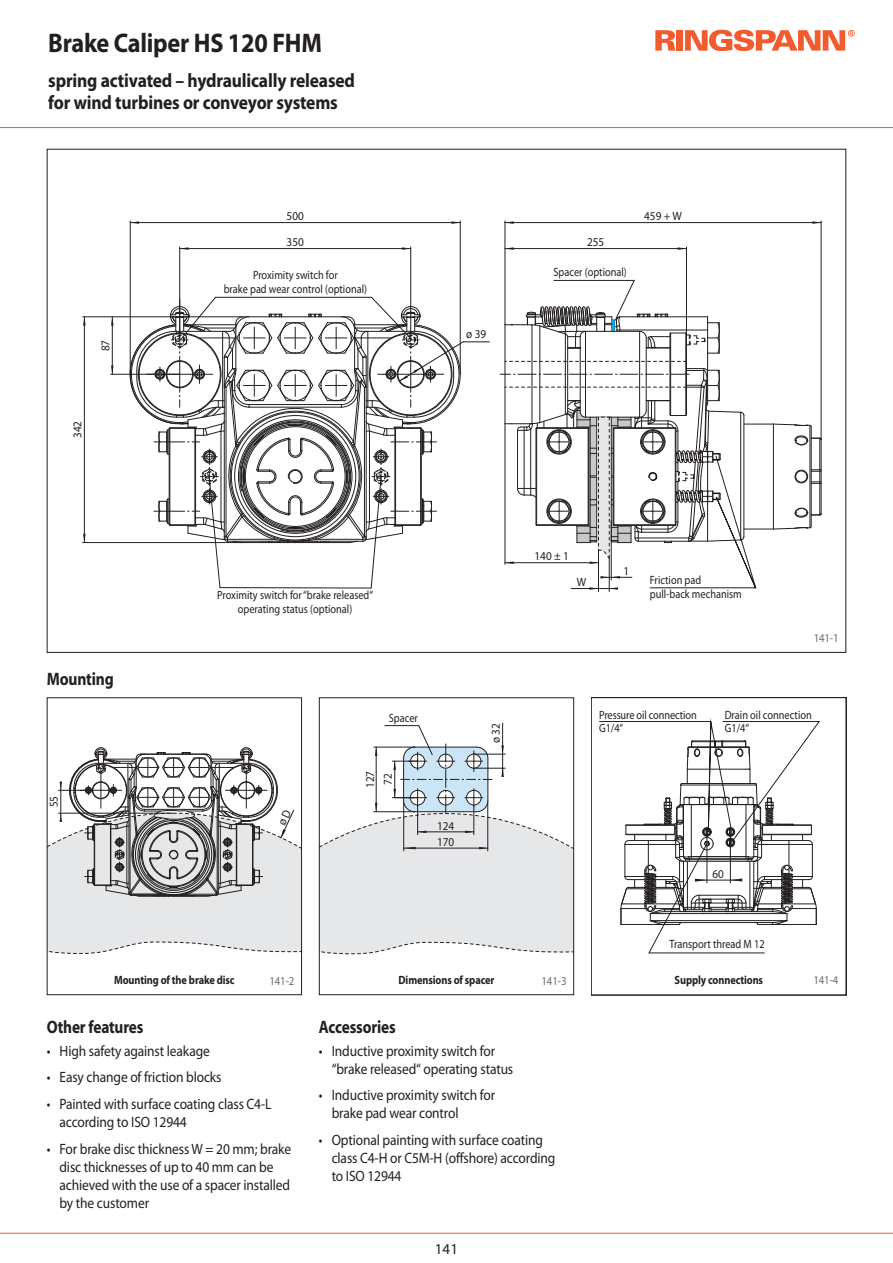
<style>
.page{position:relative;width:893px;height:1263px;background:#fff}
.page>*{position:absolute;margin:0;border:0;box-sizing:border-box;transform-origin:0 0}
.t1{font:700 27px "Myriad Pro";letter-spacing:-.01em;color:#231f20;scale:.9 1}
.t2{font:700 19.5px/22.2px "Myriad Pro";letter-spacing:-.01em;color:#231f20;scale:.9 1}
.t3{font:700 18px "Myriad";letter-spacing:-.01em;color:#231f20;scale:.85 1}
.t4{font:700 18px "Myriad";letter-spacing:-.01em;color:#231f20;scale:.86 1}
.t5{font:15px/18px "Myriad Pro";letter-spacing:-.01em;color:#231f20;scale:.9 1}
.t6{font:15px/18px "Myriad Pro";letter-spacing:-.01em;color:#231f20;scale:.86 1}
.t7{font:15px "Myriad Pro";letter-spacing:-.01em;color:#231f20}
.t8{font:12px/13.5px "Myriad Pro";color:#231f20;scale:.86 1}
.t9{font:700 12px "Myriad Pro";letter-spacing:-.01em;color:#231f20;scale:.86 1}
.t10{font:12px/17.9px "Myriad Pro";color:#231f20;scale:.93 1}
.t11{font:12px "Myriad Pro";letter-spacing:-.01em;color:#6c6d70;scale:.9 1}
</style>
<div class="page">
<hr style="left:0;top:127px;width:893px;height:1px;background:#f15b2e">
<hr style="left:0;top:1233px;width:893px;height:1px;background:#f15b2e">
<hr style="left:505px;top:325px;width:1px;height:99px;background:#231f20">
<hr style="left:532px;top:325px;width:1px;height:99px;background:#231f20">
<hr style="left:539px;top:326px;width:1px;height:96px;background:#231f20">
<hr style="left:565px;top:334px;width:1px;height:81px;background:#231f20">
<hr style="left:567px;top:337px;width:1px;height:74px;background:#231f20">
<hr style="left:580px;top:337px;width:1px;height:75px;background:#231f20">
<hr style="left:585px;top:331px;width:1px;height:86px;background:#231f20">
<hr style="left:639px;top:331px;width:1px;height:86px;background:#231f20">
<hr style="left:646px;top:338px;width:1px;height:72px;background:#231f20">
<hr style="left:670px;top:333px;width:1px;height:82px;background:#231f20">
<hr style="left:685px;top:333px;width:1px;height:82px;background:#231f20">
<hr style="left:686px;top:334px;width:1px;height:81px;background:#231f20">
<hr style="left:707px;top:317px;width:1px;height:87px;background:#231f20">
<svg style="left:505px;top:361px;width:180px;height:1px"></svg>
<hr style="left:410px;top:247px;width:1px;height:94px;background:#231f20">
<hr style="left:179px;top:247px;width:1px;height:94px;background:#231f20">
<hr style="left:180px;top:248px;width:231px;height:1px;background:#231f20">
<hr style="left:111px;top:374px;width:69px;height:1px;background:#231f20">
<hr style="left:112px;top:317px;width:1px;height:57px;background:#231f20">
<hr style="left:83px;top:542px;width:158px;height:1px;background:#231f20">
<hr style="left:83px;top:317px;width:159px;height:1px;background:#231f20">
<hr style="left:84px;top:430px;width:1px;height:113px;background:#231f20">
<hr style="left:84px;top:317px;width:1px;height:113px;background:#231f20">
<hr style="left:130px;top:221px;width:1px;height:153px;background:#231f20">
<hr style="left:460px;top:221px;width:1px;height:153px;background:#231f20">
<hr style="left:130px;top:222px;width:330px;height:1px;background:#231f20">
<hr style="left:505px;top:221px;width:1px;height:104px;background:#231f20">
<hr style="left:821px;top:221px;width:1px;height:218px;background:#231f20">
<hr style="left:505px;top:222px;width:316px;height:1px;background:#231f20">
<svg style="left:130px;top:221px;width:9px;height:3px"></svg>
<svg style="left:180px;top:247px;width:8px;height:3px"></svg>
<svg style="left:505px;top:221px;width:9px;height:3px"></svg>
<svg style="left:451px;top:221px;width:9px;height:3px"></svg>
<svg style="left:402px;top:247px;width:9px;height:3px"></svg>
<svg style="left:812px;top:221px;width:9px;height:3px"></svg>
<svg style="left:83px;top:317px;width:3px;height:9px"></svg>
<svg style="left:111px;top:317px;width:3px;height:9px"></svg>
<svg style="left:111px;top:365px;width:3px;height:9px"></svg>
<svg style="left:83px;top:534px;width:3px;height:9px"></svg>
<hr style="left:598px;top:550px;width:1px;height:41px;background:#231f20">
<hr style="left:609px;top:558px;width:1px;height:33px;background:#231f20">
<hr style="left:686px;top:247px;width:1px;height:87px;background:#231f20">
<hr style="left:505px;top:248px;width:181px;height:1px;background:#231f20">
<svg style="left:505px;top:247px;width:9px;height:3px"></svg>
<svg style="left:678px;top:247px;width:8px;height:3px"></svg>
<div style="left:591px;top:697px;width:255px;height:298px;border:2px solid #231f20"></div>
<hr style="left:502px;top:723px;width:1px;height:36px;background:#231f20">
<svg style="left:128px;top:297px;width:361px;height:291px"></svg>
<svg style="left:675px;top:30px;width:2px;height:21px"></svg>
<svg style="left:655px;top:30px;width:20px;height:21px"></svg>
<div style="left:677px;top:30px;width:6px;height:21px;background:#f15b2e"></div>
<svg style="left:685px;top:30px;width:170px;height:21px"></svg>
<svg style="left:505px;top:280px;width:215px;height:74px"></svg>
<svg style="left:319px;top:725px;width:255px;height:229px"></svg>
<svg style="left:599px;top:719px;width:133px;height:277px"></svg>
<svg style="left:500px;top:368px;width:322px;height:222px"></svg>
<svg style="left:621px;top:721px;width:199px;height:232px"></svg>
<svg style="left:47px;top:747px;width:255px;height:209px"></svg>
<p class="t1" style="left:48px;top:32px;width:306px">Brake Caliper HS 120 FHM</p>
<p class="t2" style="left:48px;top:70px;width:342px">spring activated – hydraulically released for wind turbines or conveyor systems</p>
<p class="t10" style="left:287px;top:208px;width:20px">500</p>
<p class="t10" style="left:644px;top:208px;width:42px">459 + W</p>
<p class="t10" style="left:97px;top:351px;width:14px;rotate:-90deg">87</p>
<p class="t10" style="left:70px;top:438px;width:20px;rotate:-90deg">342</p>
<p class="t4" style="left:47px;top:672px;width:79px">Mounting</p>
<p class="t10" style="left:46px;top:807px;width:14px;rotate:-90deg">55</p>
<p class="t10" style="left:287px;top:234px;width:20px">350</p>
<p class="t8" style="left:224px;top:269px;width:168px;text-align:center">Proximity switch for<br>brake pad wear control (optional)</p>
<p class="t10" style="left:466px;top:326px;width:23px">ø 39</p>
<p class="t10" style="left:587px;top:234px;width:20px">255</p>
<p class="t8" style="left:553px;top:267px;width:87px">Spacer (optional)</p>
<p class="t8" style="left:217px;top:590px;width:183px;text-align:center">Proximity switch for “brake released“ operating status (optional)</p>
<p class="t8" style="left:389px;top:712px;width:35px">Spacer</p>
<p class="t10" style="left:362px;top:788px;width:20px;rotate:-90deg">127<br>72</p>
<p class="t10" style="left:437px;top:818px;width:20px;line-height:16.2px">124<br>170</p>
<p class="t10" style="left:488px;top:743px;width:23px;rotate:-90deg">ø 32</p>
<p class="t10" style="left:534px;top:548px;width:38px">140 ± 1</p>
<p class="t10" style="left:577px;top:574px;width:12px">W</p>
<p class="t10" style="left:624px;top:563px;width:8px">1</p>
<p class="t8" style="left:650px;top:573px;width:109px;line-height:14.4px">Friction pad pull-back mechanism</p>
<p class="t11" style="left:814px;top:634px;width:29px">141-1</p>
<p class="t8" style="left:599px;top:709px;width:115px">Pressure oil connection<br>G1/4“</p>
<p class="t8" style="left:725px;top:709px;width:103px">Drain oil connection<br>G1/4“</p>
<p class="t10" style="left:712px;top:866px;width:14px">60</p>
<p class="t8" style="left:669px;top:938px;width:112px">Transport thread M 12</p>
<p class="t9" style="left:114px;top:976px;width:141px">Mounting of the brake disc</p>
<p class="t9" style="left:398px;top:976px;width:113px">Dimensions of spacer</p>
<p class="t9" style="left:675px;top:976px;width:104px">Supply connections</p>
<p class="t11" style="left:269px;top:976px;width:29px">141-2</p>
<p class="t11" style="left:541px;top:976px;width:29px">141-3</p>
<p class="t11" style="left:813px;top:975px;width:29px">141-4</p>
<p class="t3" style="left:47px;top:1020px;width:115px">Other features</p>
<p class="t5" style="left:47px;top:1043px;width:183px">• High safety against leakage</p>
<p class="t5" style="left:47px;top:1069px;width:196px">• Easy change of friction blocks</p>
<p class="t6" style="left:60px;top:1096px;width:248px;text-indent:-13px">• Painted with surface coating class C4-L according to ISO 12944</p>
<p class="t5" style="left:60px;top:1141px;width:259px;text-indent:-13px">• For brake disc thickness W = 20 mm; brake disc thicknesses of up to 40 mm can be achieved with the use of a spacer installed by the customer</p>
<p class="t3" style="left:319px;top:1020px;width:92px">Accessories</p>
<p class="t5" style="left:332px;top:1043px;width:203px;text-indent:-13px">• Inductive proximity switch for “brake released“ operating status</p>
<p class="t5" style="left:332px;top:1087px;width:183px;text-indent:-13px">• Inductive proximity switch for brake pad wear control</p>
<p class="t6" style="left:332px;top:1132px;width:262px;text-indent:-13px">• Optional painting with surface coating class C4-H or C5M-H (offshore) according to ISO 12944</p>
<p class="t7" style="left:435px;top:1244px;width:25px">141</p>
</div>
